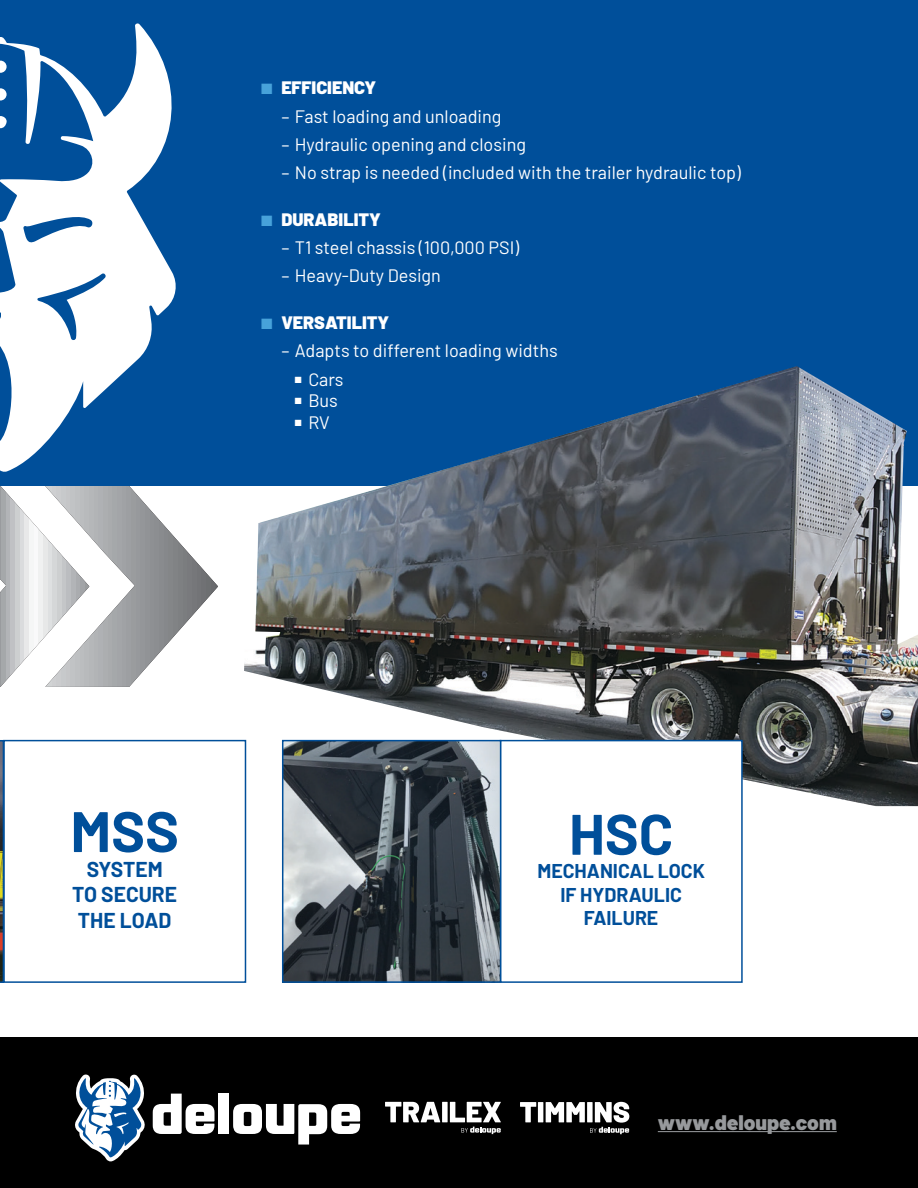
<style>
.page{position:relative;width:918px;height:1188px;background:#fff}
.page>*{position:absolute;margin:0;border:0;box-sizing:border-box;transform-origin:0 0}
.t1{font:700 57px "Barlow";color:#004f9a}
.t2{font:700 21px/25.2px "Barlow";color:#004f9a;text-align:center}
.t3{font:900 21px "Barlow";color:#97999c}
.t4{font:700 19.5px/23.4px "Barlow";color:#004f9a;text-align:center}
.t5{font:18px "Barlow";color:#fff}
.t6{font:900 18px "Barlow";color:#fff}
.s1{color:#47a2da}
</style>
<div class="page">
<div style="left:0;top:1038px;width:918px;height:150px;background:#000"></div>
<div style="left:0;top:0;width:918px;height:486px;background:#004f9a"></div>
<svg style="left:0;top:23px;width:176px;height:449px;fill:#fff"></svg>
<svg style="left:0;top:88px;width:7px;height:13px"></svg>
<svg style="left:0;top:61px;width:7px;height:12px"></svg>
<svg style="left:0;top:116px;width:7px;height:12px"></svg>
<div style="left:218px;top:1094px;width:11px;height:40px;background:#fff"></div>
<svg style="left:233px;top:1104px;width:127px;height:41px"></svg>
<svg style="left:153px;top:1094px;width:62px;height:40px"></svg>
<svg style="left:75px;top:1074px;width:70px;height:87px"></svg>
<hr style="left:658px;top:1131px;width:179px;height:1px;background:#97999c">
<svg style="left:0;top:740px;width:3px;height:243px"></svg>
<div style="left:3px;top:740px;width:243px;height:243px;border:2px solid #004f9a"></div>
<svg style="left:0;top:486px;width:218px;height:201px"></svg>
<img style="left:244px;top:366px;width:674px;height:440px">
<div style="left:500px;top:741px;width:242px;height:241px;background:#fff"></div>
<div style="left:500px;top:740px;width:243px;height:243px;border:2px solid #004f9a"></div>
<img style="left:285px;top:743px;width:213px;height:237px">
<div style="left:282px;top:740px;width:219px;height:243px;border:2px solid #004f9a"></div>
<svg style="left:385px;top:1102px;width:55px;height:20px"></svg>
<div style="left:442px;top:1102px;width:6px;height:20px;background:#fff"></div>
<svg style="left:450px;top:1102px;width:51px;height:32px"></svg>
<svg style="left:520px;top:1102px;width:16px;height:20px"></svg>
<div style="left:538px;top:1102px;width:5px;height:20px;background:#fff"></div>
<svg style="left:546px;top:1102px;width:83px;height:32px"></svg>
<p class="t6" style="left:261px;top:74px;width:117px"><span class="s1">■</span> EFFICIENCY</p>
<p class="t5" style="left:281px;top:103px;width:222px">– Fast loading and unloading</p>
<p class="t5" style="left:281px;top:131px;width:246px">– Hydraulic opening and closing</p>
<p class="t5" style="left:281px;top:160px;width:461px">– No strap is needed (included with the trailer hydraulic top)</p>
<p class="t6" style="left:261px;top:206px;width:121px"><span class="s1">■</span> DURABILITY</p>
<p class="t5" style="left:281px;top:235px;width:239px">– T1 steel chassis (100,000 PSI)</p>
<p class="t5" style="left:281px;top:263px;width:161px">– Heavy-Duty Design</p>
<p class="t6" style="left:261px;top:309px;width:130px"><span class="s1">■</span> VERSATILITY</p>
<p class="t5" style="left:281px;top:338px;width:278px">– Adapts to different loading widths</p>
<p class="t5" style="left:295px;top:366px;width:50px">■ Cars</p>
<p class="t5" style="left:295px;top:388px;width:44px">■ Bus</p>
<p class="t5" style="left:295px;top:409px;width:36px">■ RV</p>
<h1 class="t1" style="left:70px;top:789px;width:110px">MSS</h1>
<p class="t2" style="left:72px;top:855px;width:106px">SYSTEM<br>TO SECURE<br>THE LOAD</p>
<h1 class="t1" style="left:569px;top:792px;width:106px">HSC</h1>
<p class="t4" style="left:537px;top:858px;width:169px">MECHANICAL LOCK<br>IF HYDRAULIC<br>FAILURE</p>
<p class="t3" style="left:658px;top:1107px;width:180px">www.deloupe.com</p>
</div>
